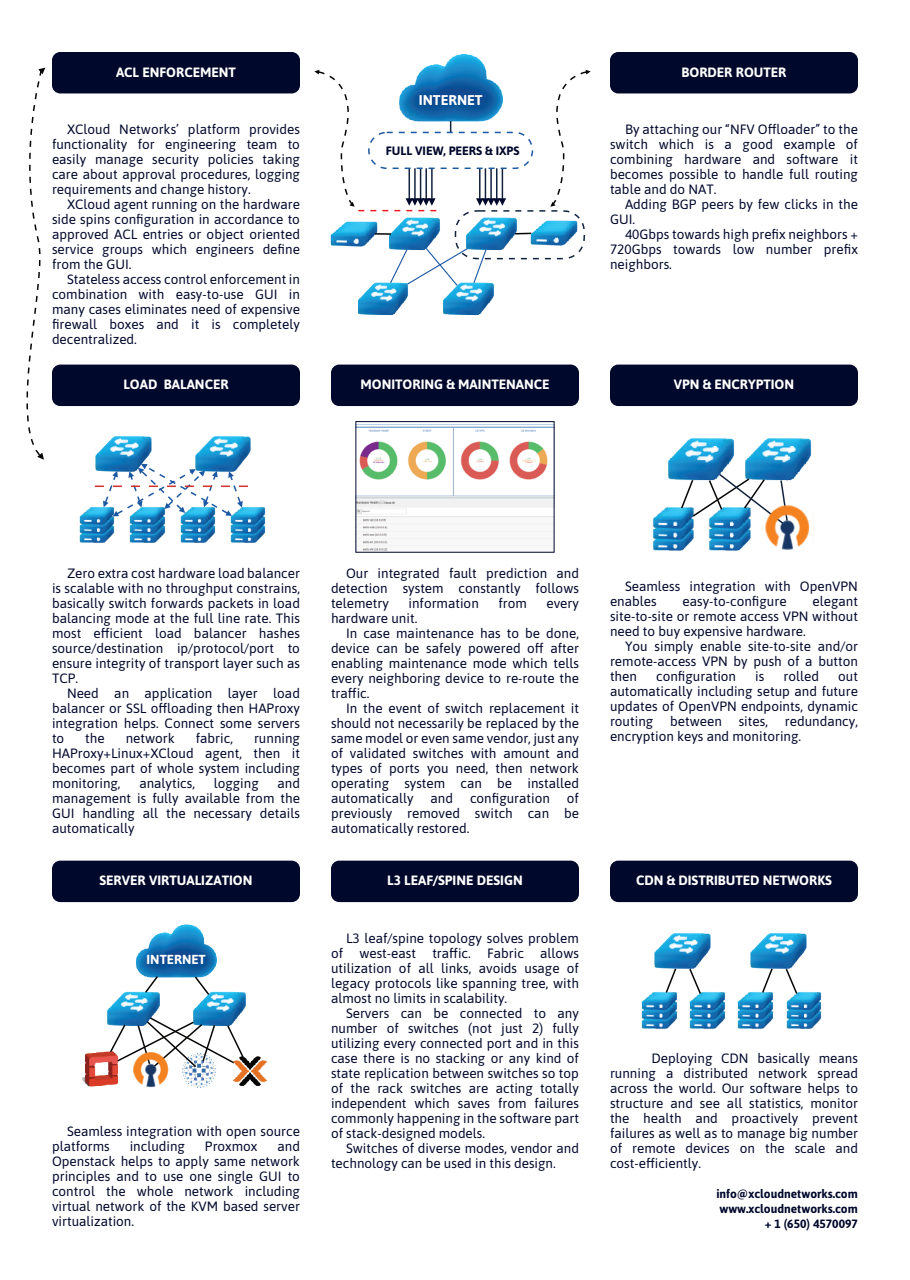
<style>
.page{position:relative;width:910px;height:1280px;background:#fff}
.page>*{position:absolute;margin:0;border:0;box-sizing:border-box;transform-origin:0 0}
.t1{font:700 14.1px "Asap";color:#fff}
.t2{font:13.5px/15px "Asap";color:#00082b;text-align:justify}
.t3{font:700 13.5px "Asap";color:#fff}
.t4{font:700 13.05px "Asap";color:#fff}
.t5{font:700 12.15px "Asap";color:#00082b}
.t6{font:700 12px/15px "Asap";color:#00082b;text-align:right}
</style>
<div class="page">
<img style="left:82px;top:1051px;width:36px;height:36px">
<img style="left:183px;top:1069px;width:33px;height:18px">
<img style="left:107px;top:991px;width:53px;height:34px">
<img style="left:193px;top:991px;width:53px;height:25px">
<img style="left:233px;top:1056px;width:34px;height:30px">
<svg style="left:109px;top:1016px;width:136px;height:53px"></svg>
<img style="left:132px;top:1051px;width:39px;height:37px">
<img style="left:136px;top:924px;width:81px;height:54px">
<svg style="left:144px;top:974px;width:15px;height:20px"></svg>
<svg style="left:193px;top:975px;width:18px;height:21px"></svg>
<img style="left:422px;top:54px;width:64px;height:16px">
<img style="left:358px;top:287px;width:50px;height:29px">
<img style="left:443px;top:287px;width:51px;height:29px">
<div style="left:52px;top:52px;width:248px;height:41px;background:#00082b;border-radius:8px"></div>
<div style="left:610px;top:52px;width:248px;height:41px;background:#00082b;border-radius:8px"></div>
<div style="left:610px;top:365px;width:248px;height:41px;background:#00082b;border-radius:8px"></div>
<div style="left:52px;top:365px;width:248px;height:41px;background:#00082b;border-radius:8px"></div>
<div style="left:331px;top:365px;width:248px;height:41px;background:#00082b;border-radius:8px"></div>
<div style="left:610px;top:861px;width:248px;height:41px;background:#00082b;border-radius:8px"></div>
<div style="left:52px;top:861px;width:248px;height:41px;background:#00082b;border-radius:8px"></div>
<div style="left:331px;top:861px;width:248px;height:41px;background:#00082b;border-radius:8px"></div>
<img style="left:79px;top:507px;width:37px;height:36px">
<img style="left:129px;top:516px;width:37px;height:27px">
<img style="left:180px;top:516px;width:36px;height:27px">
<img style="left:230px;top:507px;width:36px;height:36px">
<img style="left:95px;top:436px;width:57px;height:28px">
<img style="left:195px;top:436px;width:56px;height:28px">
<svg style="left:95px;top:464px;width:157px;height:52px"></svg>
<img style="left:689px;top:992px;width:37px;height:37px">
<img style="left:641px;top:992px;width:37px;height:37px">
<svg style="left:665px;top:972px;width:12px;height:21px"></svg>
<svg style="left:689px;top:972px;width:12px;height:22px"></svg>
<img style="left:654px;top:933px;width:57px;height:39px">
<img style="left:786px;top:992px;width:36px;height:37px">
<img style="left:737px;top:992px;width:37px;height:37px">
<svg style="left:762px;top:972px;width:11px;height:21px"></svg>
<svg style="left:786px;top:972px;width:12px;height:22px"></svg>
<img style="left:750px;top:933px;width:57px;height:39px">
<img style="left:357px;top:424px;width:195px;height:127px">
<div style="left:355px;top:421px;width:199px;height:132px;border:1px solid #00082b"></div>
<svg style="left:314px;top:70px;width:277px;height:217px"></svg>
<img style="left:745px;top:438px;width:67px;height:43px">
<img style="left:708px;top:526px;width:43px;height:25px">
<img style="left:652px;top:507px;width:42px;height:44px">
<svg style="left:680px;top:472px;width:109px;height:54px"></svg>
<img style="left:764px;top:505px;width:46px;height:45px">
<img style="left:668px;top:438px;width:69px;height:46px">
<svg style="left:26px;top:68px;width:20px;height:392px"></svg>
<p class="t3" style="left:116px;top:63px;width:121px">ACL ENFORCEMENT</p>
<p class="t3" style="left:681px;top:63px;width:107px">BORDER ROUTER</p>
<p class="t2" style="left:52px;top:121px;width:249px;text-indent:15px">XCloud Networks’ platform provides functionality for engineering team to easily manage security policies taking care about approval procedures, logging requirements and change history.</p>
<p class="t2" style="left:52px;top:196px;width:249px;text-indent:15px">XCloud agent running on the hardware side spins configuration in accordance to approved ACL entries or object oriented service groups which engineers define from the GUI.</p>
<p class="t2" style="left:52px;top:271px;width:249px;text-indent:15px">Stateless access control enforcement in combination with easy-to-use GUI in many cases eliminates need of expensive firewall boxes and it is completely decentralized.</p>
<p class="t1" style="left:419px;top:90px;width:65px">INTERNET</p>
<p class="t5" style="left:386px;top:143px;width:135px">FULL VIEW, PEERS &amp; IXPS</p>
<p class="t2" style="left:610px;top:121px;width:249px;text-indent:15px">By attaching our “NFV Offloader” to the switch which is a good example of combining hardware and software it becomes possible to handle full routing table and do NAT.</p>
<p class="t2" style="left:610px;top:196px;width:249px;text-indent:15px">Adding BGP peers by few clicks in the<br>GUI.</p>
<p class="t2" style="left:610px;top:226px;width:249px;text-indent:15px">40Gbps towards high prefix neighbors + 720Gbps towards low number prefix neighbors.</p>
<p class="t3" style="left:123px;top:376px;width:107px">LOAD BALANCER</p>
<p class="t3" style="left:360px;top:376px;width:191px">MONITORING &amp; MAINTENANCE</p>
<p class="t3" style="left:674px;top:376px;width:122px">VPN &amp; ENCRYPTION</p>
<p class="t2" style="left:52px;top:565px;width:249px;text-indent:15px">Zero extra cost hardware load balancer is scalable with no throughput constrains, basically switch forwards packets in load balancing mode at the full line rate. This most efficient load balancer hashes source/destination ip/protocol/port to ensure integrity of transport layer such as TCP.</p>
<p class="t2" style="left:52px;top:685px;width:249px;text-indent:15px">Need an application layer load balancer or SSL offloading then HAProxy integration helps. Connect some servers to</p>
<p class="t2" style="left:85px;top:730px;width:21px">the</p>
<p class="t2" style="left:126px;top:730px;width:51px">network</p>
<p class="t2" style="left:196px;top:730px;width:39px">fabric,</p>
<p class="t2" style="left:52px;top:730px;width:249px;text-indent:202px">running HAProxy+Linux+XCloud agent, then it becomes part of whole system including monitoring,</p>
<p class="t2" style="left:52px;top:775px;width:249px;text-indent:225px">and management is fully available from the GUI handling all the necessary details automatically</p>
<p class="t2" style="left:139px;top:775px;width:57px">analytics,</p>
<p class="t2" style="left:214px;top:775px;width:46px">logging</p>
<p class="t2" style="left:331px;top:565px;width:249px;text-indent:15px">Our integrated fault prediction and detection system constantly follows telemetry</p>
<p class="t2" style="left:409px;top:595px;width:72px">information</p>
<p class="t2" style="left:498px;top:595px;width:30px">from</p>
<p class="t2" style="left:546px;top:595px;width:34px">every</p>
<p class="t2" style="left:331px;top:610px;width:88px">hardware unit.</p>
<p class="t2" style="left:346px;top:625px;width:234px">In case maintenance has to be done,</p>
<p class="t2" style="left:331px;top:640px;width:249px">device can be safely powered off after</p>
<p class="t2" style="left:331px;top:655px;width:249px">enabling maintenance mode which tells</p>
<p class="t2" style="left:331px;top:670px;width:249px">every neighboring device to re-route the</p>
<p class="t2" style="left:331px;top:685px;width:40px">traffic.</p>
<p class="t2" style="left:346px;top:700px;width:234px">In the event of switch replacement it</p>
<p class="t2" style="left:331px;top:715px;width:249px">should not necessarily be replaced by the</p>
<p class="t2" style="left:331px;top:730px;width:249px">same model or even same vendor, just any</p>
<p class="t2" style="left:331px;top:745px;width:249px">of validated switches with amount and</p>
<p class="t2" style="left:331px;top:760px;width:249px">types of ports you need, then network</p>
<p class="t2" style="left:331px;top:775px;width:249px">operating system can be installed</p>
<p class="t2" style="left:331px;top:790px;width:84px">automatically</p>
<p class="t2" style="left:431px;top:790px;width:24px">and</p>
<p class="t2" style="left:470px;top:790px;width:81px">configuration</p>
<p class="t2" style="left:331px;top:790px;width:249px;text-indent:236px">of previously removed switch can be automatically restored.</p>
<p class="t2" style="left:610px;top:578px;width:249px;text-indent:15px">Seamless integration with OpenVPN enables</p>
<p class="t2" style="left:683px;top:593px;width:106px">easy-to-configure</p>
<p class="t2" style="left:610px;top:593px;width:249px;text-indent:203px">elegant site-to-site or remote access VPN without need to buy expensive hardware.</p>
<p class="t2" style="left:610px;top:638px;width:249px;text-indent:15px">You simply enable site-to-site and/or remote-access VPN by push of a button then</p>
<p class="t2" style="left:656px;top:668px;width:81px">configuration</p>
<p class="t2" style="left:755px;top:668px;width:11px">is</p>
<p class="t2" style="left:783px;top:668px;width:37px">rolled</p>
<p class="t2" style="left:610px;top:668px;width:249px;text-indent:228px">out automatically including setup and future updates of OpenVPN endpoints, dynamic routing</p>
<p class="t2" style="left:610px;top:713px;width:249px;text-indent:175px">redundancy, encryption keys and monitoring.</p>
<p class="t2" style="left:670px;top:713px;width:53px">between</p>
<p class="t2" style="left:739px;top:713px;width:31px">sites,</p>
<p class="t3" style="left:100px;top:872px;width:154px">SERVER VIRTUALIZATION</p>
<p class="t3" style="left:387px;top:872px;width:137px">L3 LEAF/SPINE DESIGN</p>
<p class="t3" style="left:636px;top:872px;width:197px">CDN &amp; DISTRIBUTED NETWORKS</p>
<p class="t4" style="left:147px;top:951px;width:61px">INTERNET</p>
<p class="t2" style="left:52px;top:1123px;width:249px;text-indent:15px">Seamless integration with open source platforms</p>
<p class="t2" style="left:52px;top:1138px;width:249px;text-indent:225px">and Openstack helps to apply same network principles and to use one single GUI to control the whole network including virtual network of the KVM based server virtualization.</p>
<p class="t2" style="left:130px;top:1138px;width:57px">including</p>
<p class="t2" style="left:205px;top:1138px;width:54px">Proxmox</p>
<p class="t2" style="left:331px;top:930px;width:249px;text-indent:15px">L3 leaf/spine topology solves problem of west-east traffic. Fabric allows utilization of all links, avoids usage of legacy protocols like spanning tree, with almost no limits in scalability.</p>
<p class="t2" style="left:331px;top:1005px;width:250px;text-indent:15px">Servers can be connected to any number of switches (not just 2) fully utilizing every connected port and in this case there is no stacking or any kind of state replication between switches so top of the rack switches are acting totally independent which saves from failures commonly happening in the software part of stack-designed models.</p>
<p class="t2" style="left:331px;top:1140px;width:249px;text-indent:15px">Switches of diverse modes, vendor and technology can be used in this design.</p>
<p class="t2" style="left:610px;top:1050px;width:249px;text-indent:41px">Deploying CDN basically means running a distributed network spread across the world. Our software helps to structure and see all statistics, monitor the health and proactively prevent failures as well as to manage big number of remote devices on the scale and cost-efficiently.</p>
<p class="t6" style="left:716px;top:1186px;width:143px">info@xcloudnetworks.com www.xcloudnetworks.com + 1 (650) 4570097</p>
</div>
